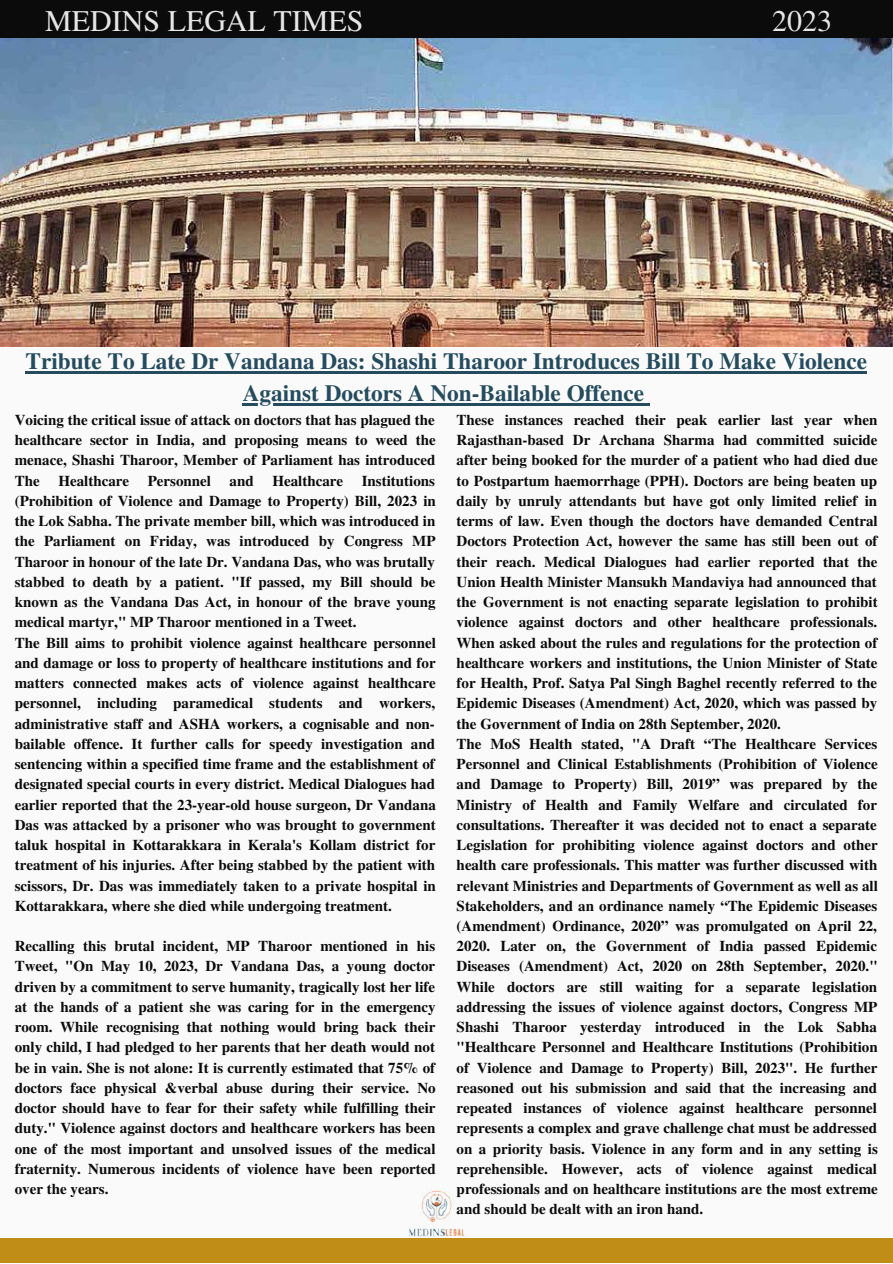
<style>
.page{position:relative;width:893px;height:1264px;background:#fff}
.page>*{position:absolute;margin:0;border:0;box-sizing:border-box;transform-origin:0 0}
.t1{font:30px "Te X Gyre Termes";color:#e6e6e6}
.t2{font:700 23.25px/32.5px "Te X Gyre Termes";color:#244c5e;text-align:center}
.t3{font:700 15px/20.2px "Te X Gyre Termes";color:#0b0b0b}
</style>
<div class="page">
<div style="left:0;top:0;width:892px;height:1262px;background:#fafafa"></div>
<img style="left:0;top:38px;width:892px;height:308px">
<div style="left:0;top:0;width:892px;height:38px;background:#0b0b0b"></div>
<div style="left:0;top:1237px;width:892px;height:25px;background:#c08d16"></div>
<img style="left:374px;top:1190px;width:124px;height:48px">
<hr style="left:26px;top:371px;width:841px;height:2px;background:#244c5e">
<hr style="left:243px;top:403px;width:401px;height:3px;background:#244c5e">
<svg style="left:644px;top:403px;width:6px;height:3px"></svg>
<h1 class="t1" style="left:45px;top:-1px;width:319px">MEDINS LEGAL TIMES</h1>
<h1 class="t1" style="left:772px;top:-1px;width:61px">2023</h1>
<h2 class="t2" style="left:26px;top:343px;width:843px">Tribute To Late Dr Vandana Das: Shashi Tharoor Introduces Bill To Make Violence<br>Against Doctors A Non-Bailable Offence</h2>
<p class="t3" style="left:15px;top:409px;width:422px">Voicing the critical issue of attack on doctors that has plagued the healthcare sector in India, and proposing means to weed the menace, Shashi Tharoor, Member of Parliament has introduced The Healthcare Personnel and Healthcare Institutions (Prohibition of Violence and Damage to Property) Bill, 2023 in the Lok Sabha. The private member bill, which was introduced in the Parliament on Friday, was introduced by Congress MP Tharoor in honour of the late Dr. Vandana Das, who was brutally stabbed to death by a patient. "If passed, my Bill should be known as the Vandana Das Act, in honour of the brave young medical martyr," MP Tharoor mentioned in a Tweet.<br>The Bill aims to prohibit violence against healthcare personnel and damage or loss to property of healthcare institutions and for matters connected makes acts of violence against healthcare personnel, including paramedical students and workers, administrative staff and ASHA workers, a cognisable and non&shy;bailable offence. It further calls for speedy investigation and sentencing within a specified time frame and the establishment of designated special courts in every district. Medical Dialogues had earlier reported that the 23-year-old house surgeon, Dr Vandana Das was attacked by a prisoner who was brought to government taluk hospital in Kottarakkara in Kerala's Kollam district for treatment of his injuries. After being stabbed by the patient with scissors, Dr. Das was immediately taken to a private hospital in Kottarakkara, where she died while undergoing treatment.</p>
<p class="t3" style="left:15px;top:935px;width:422px;text-align:justify">Recalling this brutal incident, MP Tharoor mentioned in his Tweet, "On May 10, 2023, Dr Vandana Das, a young doctor driven by a commitment to serve humanity, tragically lost her life at the hands of a patient she was caring for in the emergency room. While recognising that nothing would bring back their only child, I had pledged to her parents that her death would not be in vain. She is not alone: It is currently estimated that 75% of doctors face physical &amp;verbal abuse during their service. No doctor should have to fear for their safety while fulfilling their duty." Violence against doctors and healthcare workers has been one of the most important and unsolved issues of the medical fraternity. Numerous incidents of violence have been reported over the years.</p>
<p class="t3" style="left:456px;top:409px;width:422px">These instances reached their peak earlier last year when Rajasthan-based Dr Archana Sharma had committed suicide after being booked for the murder of a patient who had died due to Postpartum haemorrhage (PPH). Doctors are being beaten up daily by unruly attendants but have got only limited relief in terms of law. Even though the doctors have demanded Central Doctors Protection Act, however the same has still been out of their reach. Medical Dialogues had earlier reported that the Union Health Minister Mansukh Mandaviya had announced that the Government is not enacting separate legislation to prohibit violence against doctors and other healthcare professionals.<br>When asked about the rules and regulations for the protection of healthcare workers and institutions, the Union Minister of State for Health, Prof. Satya Pal Singh Baghel recently referred to the Epidemic Diseases (Amendment) Act, 2020, which was passed by the Government of India on 28th September, 2020.<br>The MoS Health stated, "A Draft “The Healthcare Services Personnel and Clinical Establishments (Prohibition of Violence and Damage to Property) Bill, 2019” was prepared by the Ministry of Health and Family Welfare and circulated for consultations. Thereafter it was decided not to enact a separate Legislation for prohibiting violence against doctors and other health care professionals. This matter was further discussed with relevant Ministries and Departments of Government as well as all Stakeholders, and an ordinance namely “The Epidemic Diseases (Amendment) Ordinance, 2020” was promulgated on April 22, 2020. Later on, the Government of India passed Epidemic Diseases (Amendment) Act, 2020 on 28th September, 2020." While doctors are still waiting for a separate legislation addressing the issues of violence against doctors, Congress MP Shashi Tharoor yesterday introduced in the Lok Sabha "Healthcare Personnel and Healthcare Institutions (Prohibition of Violence and Damage to Property) Bill, 2023". He further reasoned out his submission and said that the increasing and repeated instances of violence against healthcare personnel represents a complex and grave challenge chat must be addressed on a priority basis. Violence in any form and in any setting is reprehensible. However, acts of violence against medical professionals and on healthcare institutions are the most extreme and should be dealt with an iron hand.</p>
</div>
